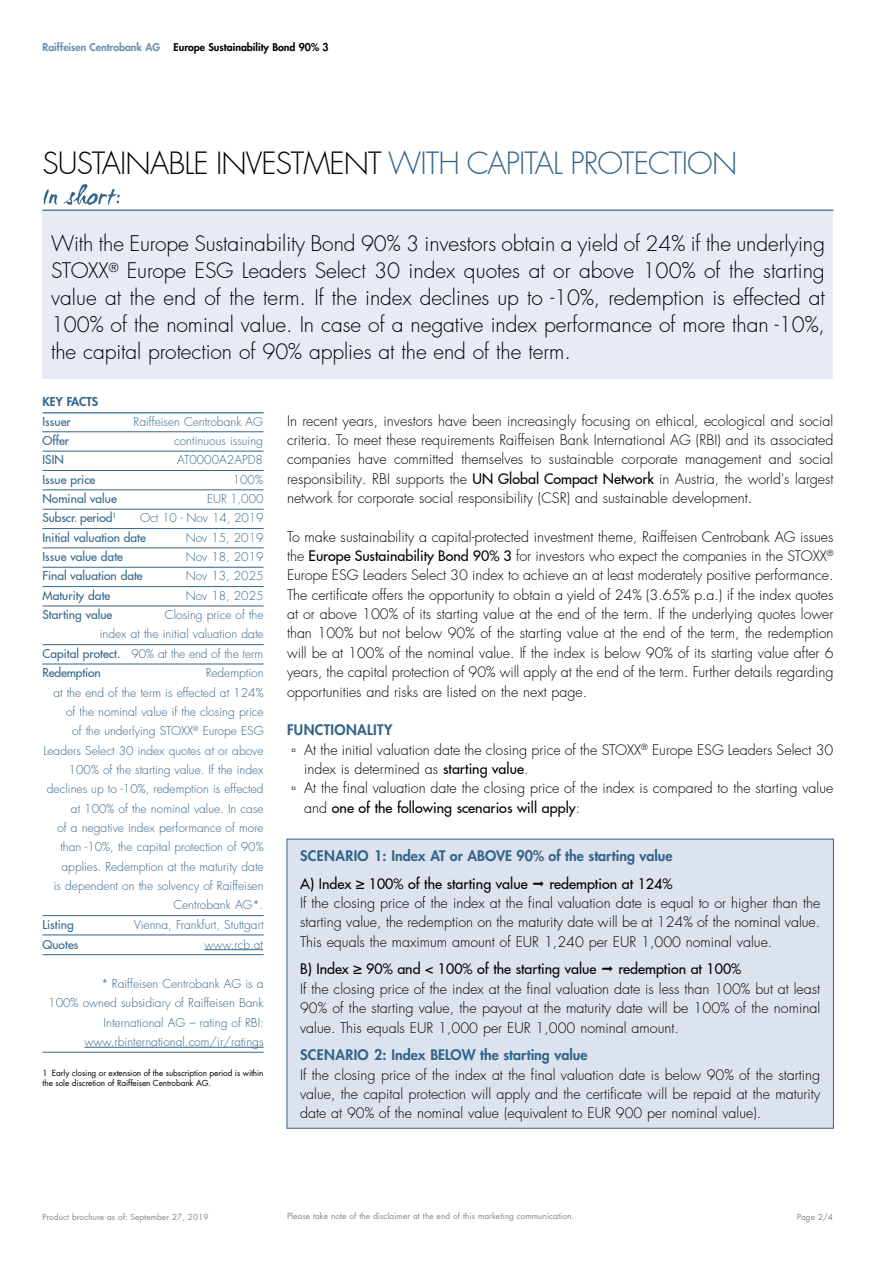
<style>
.page{position:relative;width:893px;height:1263px;background:#fff}
.page>*{position:absolute;margin:0;border:0;box-sizing:border-box;transform-origin:0 0}
.Headline{font:300 30px "Futura LT Pro";letter-spacing:-.03em;color:#000}
.Lead-in{font:300 21px/27px "Futura LT Pro";letter-spacing:-.005em;color:#000;text-align:justify}
.t1{font:300 14.25px/19.4px "Futura LT Pro";color:#000;text-align:justify}
.t2{font:500 14.25px "Futura LT Pro";color:#000}
.Subheader{font:800 14.25px "Futura LT Pro";color:#33648b}
.Subheader-2{font:800 14.25px "Futura LT Pro";letter-spacing:.025em;color:#33648b}
.Spalte-Key_Facts{font:300 12px/19.4px "Futura LT Pro";color:#33648b;text-align:right}
.Spalte-Key_Facts-2{font:300 12px/19.4px "Futura LT Pro";color:#34658b;text-align:right}
.Spalte-Key_Facts-3{font:500 12px "Futura LT Pro";color:#34658b}
.Spalte-Key_Facts-4{font:500 12px "Futura LT Pro";color:#33648b}
.Spalte-Headline{font:800 12px "Futura LT Pro";color:#34658b}
.Kopfzeile{font:800 10.5px "Futura LT Pro";color:#000}
.Kopfzeile-2{font:800 10.5px "Futura LT Pro";color:#698eb2}
.Disclaimer{font:8.25px "Futura LT Pro";letter-spacing:.01em;color:#878787}
.Disclaimer-2{font:8.25px/10.5px "Futura LT Pro";letter-spacing:-.01em;color:#000}
.s1{color:#33648b}
.s2{font-weight:500}
.s3{font-size:12.3px}
.s4{font-family:"Trebuchet MS";font-weight:400}
</style>
<div class="page">
<hr style="left:43px;top:412px;width:221px;height:1px;background:#34658b">
<hr style="left:43px;top:431px;width:221px;height:1px;background:#34658b">
<hr style="left:43px;top:451px;width:221px;height:1px;background:#34658b">
<hr style="left:43px;top:470px;width:221px;height:1px;background:#34658b">
<hr style="left:43px;top:490px;width:221px;height:1px;background:#34658b">
<hr style="left:43px;top:509px;width:221px;height:1px;background:#34658b">
<hr style="left:43px;top:528px;width:221px;height:1px;background:#34658b">
<hr style="left:43px;top:548px;width:221px;height:1px;background:#34658b">
<hr style="left:43px;top:567px;width:221px;height:1px;background:#34658b">
<hr style="left:43px;top:586px;width:221px;height:1px;background:#34658b">
<hr style="left:43px;top:606px;width:221px;height:1px;background:#33648b">
<hr style="left:43px;top:644px;width:221px;height:1px;background:#33648b">
<hr style="left:43px;top:664px;width:221px;height:1px;background:#33648b">
<hr style="left:43px;top:915px;width:221px;height:1px;background:#33648b">
<hr style="left:43px;top:935px;width:221px;height:1px;background:#34658b">
<hr style="left:43px;top:954px;width:221px;height:1px;background:#34658b">
<hr style="left:204px;top:949px;width:59px;height:1px;background:#34658b">
<hr style="left:43px;top:1052px;width:221px;height:1px;background:#34658b">
<hr style="left:84px;top:1047px;width:180px;height:1px;background:#34658b">
<div style="left:43px;top:210px;width:790px;height:168px;background:#e7ecf4"></div>
<svg style="left:44px;top:184px;width:76px;height:22px"></svg>
<hr style="left:43px;top:210px;width:790px;height:1px;background:#33648b">
<div style="left:287px;top:839px;width:546px;height:289px;background:#dde3ee"></div>
<p class="Kopfzeile-2" style="left:43px;top:39px;width:119px">Raiffeisen Centrobank AG</p>
<p class="Kopfzeile" style="left:174px;top:39px;width:156px">Europe Sustainability Bond 90% 3</p>
<p class="Headline" style="left:43px;top:144px;width:696px">SUSTAINABLE INVESTMENT <span class="s1">WITH CAPITAL PROTECTION</span></p>
<p class="Lead-in" style="left:51px;top:230px;width:775px">With the Europe Sustainability Bond 90% 3 investors obtain a yield of 24% if the underlying STOXX<sup>®</sup> Europe ESG Leaders Select 30 index quotes at or above 100% of the starting value at the end of the term. If the index declines up to -10%, redemption is effected at 100% of the nominal value. In case of a negative index performance of more than -10%, the capital protection of 90% applies at the end of the term.</p>
<p class="Spalte-Headline" style="left:43px;top:393px;width:57px">KEY FACTS</p>
<p class="Spalte-Key_Facts-3" style="left:43px;top:412px;width:30px">Issuer</p>
<p class="Spalte-Key_Facts-2" style="left:133px;top:412px;width:131px">Raiffeisen Centrobank AG</p>
<p class="Spalte-Key_Facts-3" style="left:43px;top:432px;width:28px">Offer</p>
<p class="Spalte-Key_Facts-2" style="left:174px;top:431px;width:90px">continuous issuing</p>
<p class="Spalte-Key_Facts-3" style="left:43px;top:451px;width:23px">ISIN</p>
<p class="Spalte-Key_Facts-2" style="left:177px;top:450px;width:87px">AT0000A2APD8</p>
<p class="Spalte-Key_Facts-3" style="left:43px;top:470px;width:54px">Issue price</p>
<p class="Spalte-Key_Facts-2" style="left:233px;top:470px;width:32px">100%</p>
<p class="Spalte-Key_Facts-3" style="left:43px;top:490px;width:76px">Nominal value</p>
<p class="Spalte-Key_Facts-2" style="left:207px;top:489px;width:58px">EUR 1,000</p>
<p class="Spalte-Key_Facts-3" style="left:43px;top:509px;width:75px">Subscr. period<sup>1</sup></p>
<p class="Spalte-Key_Facts-2" style="left:140px;top:508px;width:125px">Oct 10 - Nov 14, 2019</p>
<p class="Spalte-Key_Facts-3" style="left:43px;top:528px;width:105px">Initial valuation date</p>
<p class="Spalte-Key_Facts-2" style="left:186px;top:528px;width:79px">Nov 15, 2019</p>
<p class="Spalte-Key_Facts-3" style="left:43px;top:548px;width:82px">Issue value date</p>
<p class="Spalte-Key_Facts-2" style="left:186px;top:547px;width:79px">Nov 18, 2019</p>
<p class="Spalte-Key_Facts-3" style="left:43px;top:567px;width:102px">Final valuation date</p>
<p class="Spalte-Key_Facts-2" style="left:186px;top:566px;width:79px">Nov 13, 2025</p>
<p class="Spalte-Key_Facts-4" style="left:43px;top:586px;width:69px">Maturity date</p>
<p class="Spalte-Key_Facts-2" style="left:186px;top:586px;width:79px">Nov 18<span class="s1">, 2025</span></p>
<p class="Spalte-Key_Facts-4" style="left:43px;top:606px;width:71px">Starting value</p>
<p class="Spalte-Key_Facts" style="left:100px;top:605px;width:165px">Closing price of the<br>index at the initial valuation date</p>
<p class="Spalte-Key_Facts" style="left:43px;top:644px;width:222px"><span class="s2">Capital protect.</span> 90% at the end of the term</p>
<p class="Spalte-Key_Facts-4" style="left:43px;top:664px;width:60px">Redemption</p>
<p class="Spalte-Key_Facts" style="left:44px;top:663px;width:221px">Redemption<br>at the end of the term is effected at 124% of the nominal value if the closing price<br>of the underlying STOXX<sup>®</sup> Europe ESG Leaders Select 30 index quotes at or above 100% of the starting value. If the index declines up to -10%, redemption is effected at 100% of the nominal value. In case<br>of a negative index performance of more than -10%, the capital protection of 90% applies. Redemption at the maturity date<br>is dependent on the solvency of Raiffeisen Centrobank AG*.</p>
<p class="Spalte-Key_Facts-3" style="left:43px;top:915px;width:33px">Listing</p>
<p class="Spalte-Key_Facts-2" style="left:134px;top:915px;width:131px">Vienna, Frankfurt, Stuttgart</p>
<p class="Spalte-Key_Facts-3" style="left:43px;top:935px;width:37px">Quotes</p>
<p class="Spalte-Key_Facts-2" style="left:204px;top:934px;width:60px">www.rcb.at</p>
<p class="Spalte-Key_Facts-2" style="left:48px;top:974px;width:217px"><span class="s3">*</span> Raiffeisen Centrobank AG is a<br>100% owned subsidiary of Raiffeisen Bank International AG – rating of RBI: www.rbinternational.com/ir/ratings</p>
<p class="Disclaimer-2" style="left:43px;top:1067px;width:223px">1 Early closing or extension of the subscription period is within the sole discretion of Raiffeisen Centrobank AG.</p>
<p class="t1" style="left:287px;top:411px;width:548px">In recent years, investors have been increasingly focusing on ethical, ecological and social criteria. To meet these requirements Raiffeisen Bank International AG (RBI) and its associated companies have committed themselves to sustainable corporate management and social responsibility. RBI supports the <span class="s2">UN Global Compact Network</span> in Austria, the world's largest network for corporate social responsibility (CSR) and sustainable development.</p>
<p class="t1" style="left:287px;top:527px;width:548px">To make sustainability a capital-protected investment theme, Raiffeisen Centrobank AG issues the <span class="s2">Europe Sustainability Bond 90% 3</span> for investors who expect the companies in the STOXX<sup>® </sup>Europe ESG Leaders Select 30 index to achieve an at least moderately positive performance.<br>The certificate offers the opportunity to obtain a yield of 24% (3.65% p.a.) if the index quotes at or above 100% of its starting value at the end of the term. If the underlying quotes lower than 100% but not below 90% of the starting value at the end of the term, the redemption will be at 100% of the nominal value. If the index is below 90% of its starting value after 6 years, the capital protection of 90% will apply at the end of the term. Further details regarding opportunities and risks are listed on the next page.</p>
<p class="Subheader-2" style="left:287px;top:719px;width:107px">FUNCTIONALITY</p>
<p class="t1" style="left:304px;top:740px;width:531px;text-indent:-13px"><span class="s4">▫</span> At the initial valuation date the closing price of the STOXX<sup>®</sup> Europe ESG Leaders Select 30 index is determined as <span class="s2">starting value</span>.</p>
<p class="t1" style="left:304px;top:778px;width:531px;text-indent:-13px"><span class="s4">▫</span> At the final valuation date the closing price of the index is compared to the starting value and <span class="s2">one of the following scenarios will apply</span>:</p>
<p class="Subheader" style="left:300px;top:844px;width:374px">SCENARIO 1: Index AT or ABOVE 90% of the starting value</p>
<p class="t2" style="left:300px;top:873px;width:229px">A) Index ≥ 100% of the starting value</p>
<p class="t2" style="left:549px;top:873px;width:125px">redemption at 124%</p>
<p class="t1" style="left:300px;top:893px;width:522px">If the closing price of the index at the final valuation date is equal to or higher than the starting value, the redemption on the maturity date will be at 124% of the nominal value.<br>This equals the maximum amount of EUR 1,240 per EUR 1,000 nominal value.</p>
<p class="t2" style="left:300px;top:958px;width:298px">B) Index ≥ 90% and &lt; 100% of the starting value</p>
<p class="t2" style="left:618px;top:958px;width:124px">redemption at 100%</p>
<p class="t1" style="left:300px;top:979px;width:522px">If the closing price of the index at the final valuation date is less than 100% but at least 90% of the starting value, the payout at the maturity date will be 100% of the nominal value. This equals EUR 1,000 per EUR 1,000 nominal amount.</p>
<p class="Subheader" style="left:300px;top:1044px;width:289px">SCENARIO 2: Index BELOW the starting value</p>
<p class="t1" style="left:300px;top:1065px;width:522px">If the closing price of the index at the final valuation date is below 90% of the starting value, the capital protection will apply and the certificate will be repaid at the maturity date at 90% of the nominal value (equivalent to EUR 900 per nominal value).</p>
<p class="Disclaimer" style="left:43px;top:1211px;width:167px">Product brochure as of: September 27, 2019</p>
<p class="Disclaimer" style="left:287px;top:1210px;width:289px">Please take note of the disclaimer at the end of this marketing communication.</p>
<p class="Disclaimer" style="left:797px;top:1211px;width:37px">Page 2/4</p>
</div>
